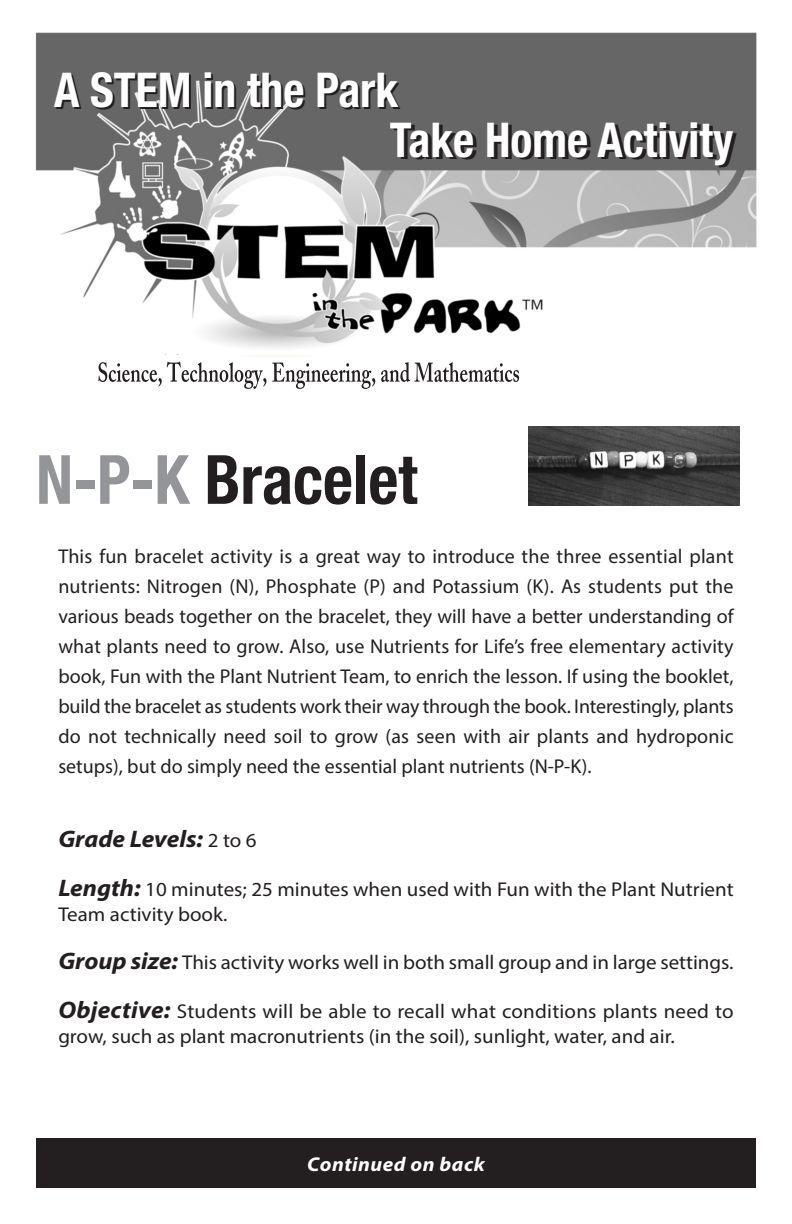
<style>
.page{position:relative;width:792px;height:1224px;background:#fff}
.page>*{position:absolute;margin:0;border:0;box-sizing:border-box;transform-origin:0 0}
.t1{font:700 condensed 68px "Helvetica Neue";color:#231f20;scale:.95 1}
.t2{font:700 condensed 48px/50px "Helvetica Neue";color:#fff;scale:.95 1}
.t3{font:italic 700 24px "Myriad Pro";color:#231f20;scale:1.05 1}
.t4{font:20px/30px "Myriad Pro";color:#231f20;text-align:justify}
.t5{font:20px/25.8px "Myriad Pro";color:#231f20;scale:1.05 1}
.t6{font:italic 700 20px "Myriad Pro";letter-spacing:.025em;color:#fff;scale:1.05 1}
.s1{color:#939598}
.s2{font-weight:400;font-style:normal;font-size:20px}
.s3{font-weight:700;font-style:italic;font-size:24px}
</style>
<div class="page">
<img style="left:35px;top:32px;width:722px;height:316px">
<img style="left:528px;top:426px;width:212px;height:80px">
<div style="left:36px;top:1139px;width:720px;height:49px;background:#231f20"></div>
<svg style="left:98px;top:356px;width:277px;height:33px"></svg>
<svg style="left:381px;top:362px;width:138px;height:20px"></svg>
<h2 class="t2" style="left:390px;top:62px;width:363px;text-indent:-336px">A STEM in the Park<br>Take Home Activity</h2>
<h1 class="t1" style="left:36px;top:423px;width:403px"><span class="s1">N-P-K</span> Bracelet</h1>
<p class="t4" style="left:58px;top:543px;width:677px">This fun bracelet activity is a great way to introduce the three essential plant nutrients: Nitrogen (N), Phosphate (P) and Potassium (K). As students put the various beads together on the bracelet, they will have a better understanding of what plants need to grow. Also, use Nutrients for Life’s free elementary activity book, Fun with the Plant Nutrient Team, to enrich the lesson. If using the booklet, build the bracelet as students work their way through the book. Interestingly, plants do not technically need soil to grow (as seen with air plants and hydroponic setups), but do simply need the essential plant nutrients (N-P-K).</p>
<p class="t3" style="left:58px;top:830px;width:190px">Grade Levels: <span class="s2">2 to 6</span></p>
<p class="t5" style="left:58px;top:878px;width:645px"><span class="s3">Length:</span> 10 minutes; 25 minutes when used with Fun with the Plant Nutrient<br>Team activity book.</p>
<p class="t5" style="left:58px;top:951px;width:645px"><span class="s3">Group size:</span> This activity works well in both small group and in large settings.</p>
<p class="t5" style="left:58px;top:1000px;width:645px"><span class="s3">Objective:</span> Students will be able to recall what conditions plants need to grow, such as plant macronutrients (in the soil), sunlight, water, and air.</p>
<p class="t6" style="left:307px;top:1157px;width:171px">Continued on back</p>
</div>
